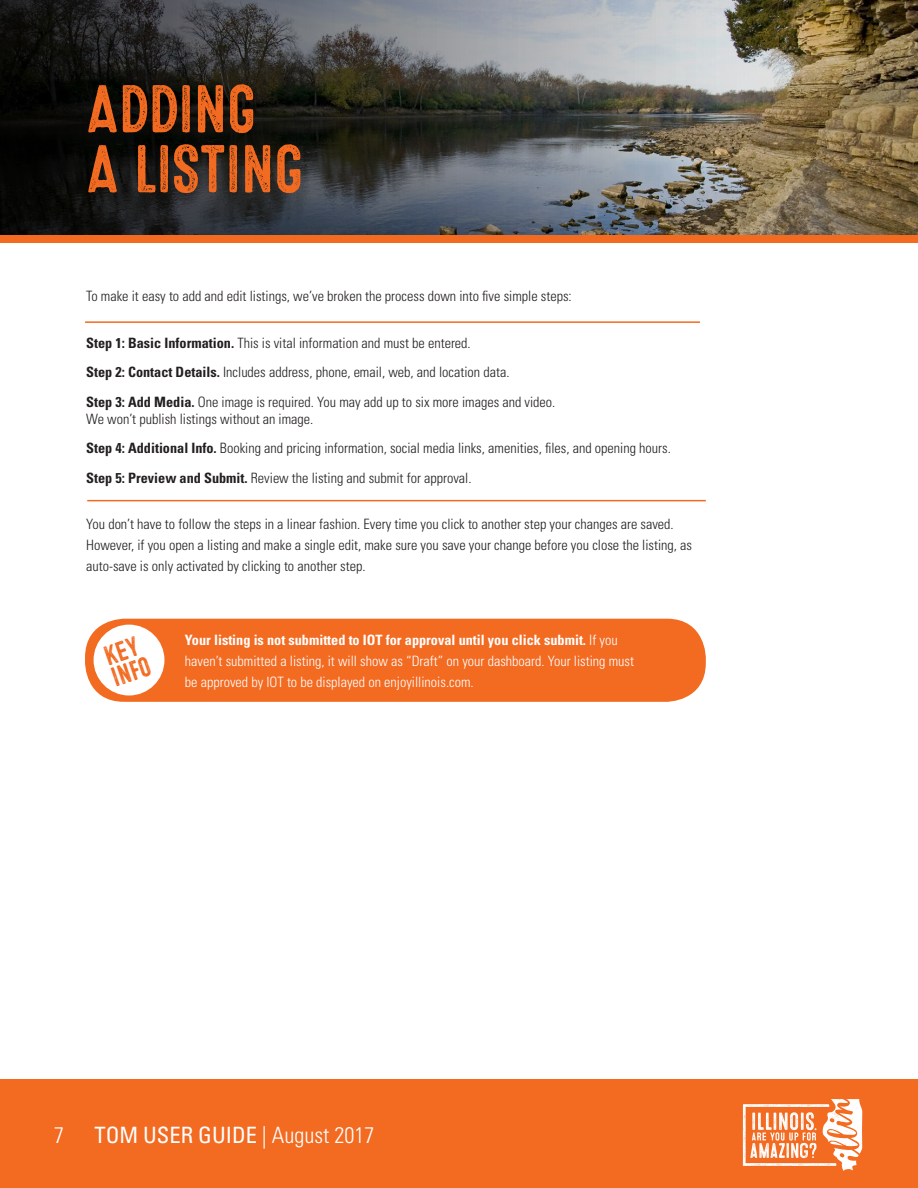
<style>
.page{position:relative;width:918px;height:1188px;background:#fff}
.page>*{position:absolute;margin:0;border:0;box-sizing:border-box;transform-origin:0 0}
.t1{font:67.5px/60px "Microbrew Three";letter-spacing:-.03em;color:#f36a21}
.t2{font:27.6px "Microbrew Three";color:#f36a21}
.t3{font:condensed 22.5px "Univers";color:#fff}
.t4{font:300 condensed 22.5px "Univers";color:#fff}
.Body_-_univers{font:300 condensed 14.25px/21px "Univers";color:#231f20}
.Body_-_univers-2{font:300 condensed 14.25px/21px "Univers";color:#fff}
.s1{font-weight:700}
.s2{font-weight:300}
</style>
<div class="page">
<div style="left:0;top:1079px;width:918px;height:109px;background:#f36a21"></div>
<svg style="left:743px;top:1099px;width:119px;height:72px"></svg>
<div style="left:85px;top:619px;width:621px;height:83px;background:#f36a21;border-radius:39px"></div>
<img style="left:0;top:0;width:918px;height:235px">
<div style="left:94px;top:625px;width:70px;height:71px;background:#fff;border-radius:50%"></div>
<div style="left:0;top:235px;width:918px;height:7px;background:#f36a21"></div>
<hr style="left:85px;top:321px;width:615px;height:2px;background:#f36a21">
<hr style="left:87px;top:500px;width:619px;height:1px;background:#f36a21">
<p class="t1" style="left:85px;top:81px;width:220px">ADDING<br>A LISTING</p>
<p class="Body_-_univers" style="left:86px;top:285px;width:487px">To make it easy to add and edit listings, we’ve broken the process down into five simple steps:</p>
<p class="Body_-_univers" style="left:86px;top:332px;width:386px"><span class="s1">Step 1: Basic Information.</span> This is vital information and must be entered.</p>
<p class="Body_-_univers" style="left:86px;top:362px;width:425px"><span class="s1">Step 2: Contact Details.</span> Includes address, phone, email, web, and location data.</p>
<p class="Body_-_univers" style="left:86px;top:393px;width:471px;line-height:17.1px"><span class="s1">Step 3: Add Media.</span> One image is required. You may add up to six more images and video.<br>We won’t publish listings without an image.</p>
<p class="Body_-_univers" style="left:86px;top:438px;width:586px"><span class="s1">Step 4: Additional Info.</span> Booking and pricing information, social media links, amenities, files, and opening hours.</p>
<p class="Body_-_univers" style="left:86px;top:467px;width:387px"><span class="s1">Step 5: Preview and Submit.</span> Review the listing and submit for approval.</p>
<p class="Body_-_univers" style="left:86px;top:514px;width:607px">You don’t have to follow the steps in a linear fashion. Every time you click to another step your changes are saved.<br>However, if you open a listing and make a single edit, make sure you save your change before you close the listing, as auto-save is only activated by clicking to another step.</p>
<p class="t2" style="left:107px;top:663px;width:42px;rotate:-19deg">info</p>
<p class="Body_-_univers-2" style="left:185px;top:629px;width:451px"><span class="s1">Your listing is not submitted to IOT for approval until you click submit.</span> If you haven’t submitted a listing, it will show as “Draft” on your dashboard. Your listing must be approved by IOT to be displayed on enjoyillinois.com.</p>
<h3 class="t4" style="left:54px;top:1121px;width:11px">7</h3>
<h3 class="t3" style="left:95px;top:1121px;width:281px">TOM USER GUIDE <span class="s2">| August 2017</span></h3>
</div>
